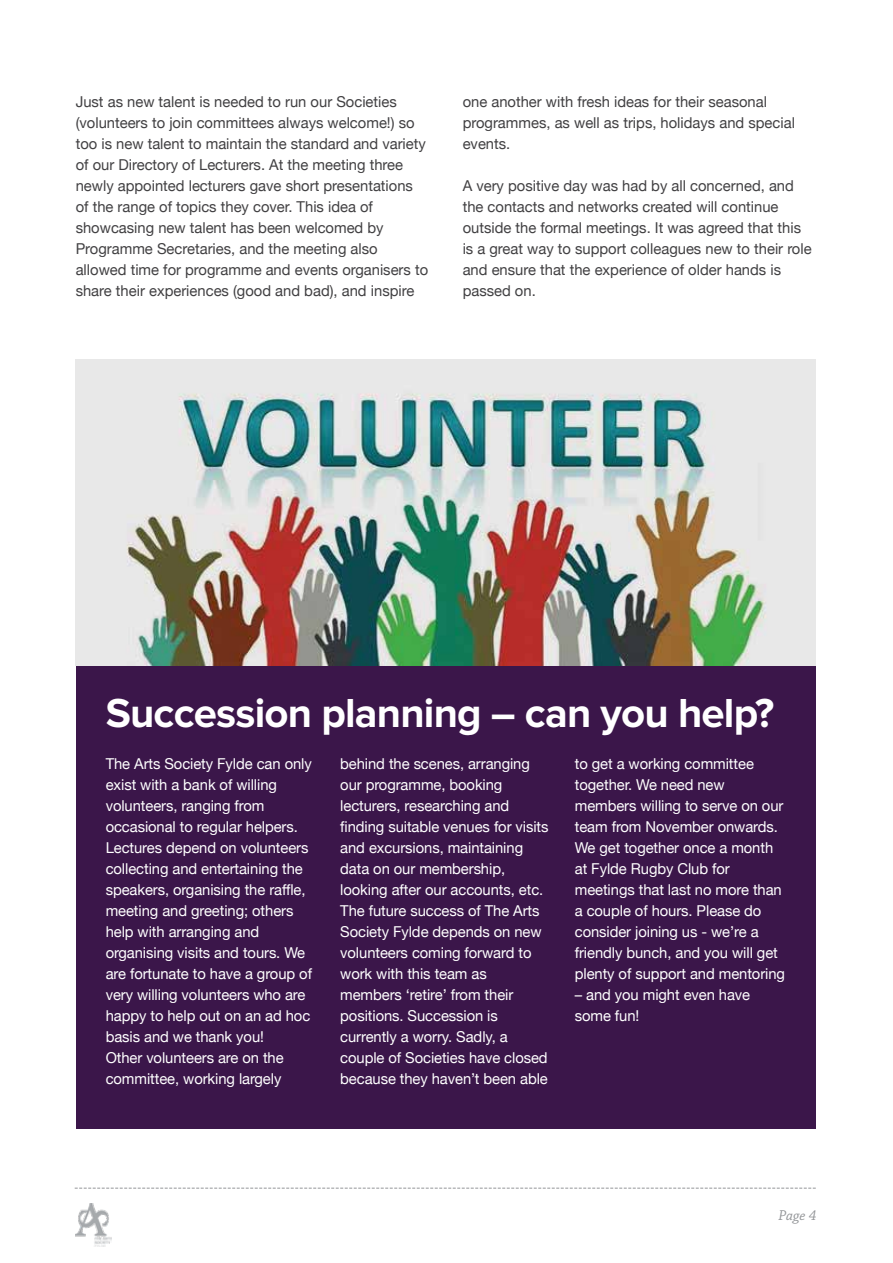
<style>
.page{position:relative;width:893px;height:1263px;background:#fff}
.page>*{position:absolute;margin:0;border:0;box-sizing:border-box;transform-origin:0 0}
.t1{font:700 42px "Proxima Nova";letter-spacing:-.02em;color:#fff}
.t2{font:15px/21px "Helvetica Neue";letter-spacing:-.005em;color:#fff}
.t3{font:15px/21px "Helvetica Neue";color:#414042}
.t4{font:italic 15px "Chaparral Pro";color:#939598}
</style>
<div class="page">
<div style="left:76px;top:666px;width:740px;height:463px;background:#3b164a"></div>
<img style="left:76px;top:360px;width:740px;height:306px">
<svg style="left:75px;top:1188px;width:741px;height:1px"></svg>
<img style="left:76px;top:1203px;width:36px;height:43px">
<p class="t3" style="left:76px;top:92px;width:354px">Just as new talent is needed to run our Societies (volunteers to join committees always welcome!) so too is new talent to maintain the standard and variety of our Directory of Lecturers. At the meeting three newly appointed lecturers gave short presentations of the range of topics they cover. This idea of showcasing new talent has been welcomed by Programme Secretaries, and the meeting also allowed time for programme and events organisers to share their experiences (good and bad), and inspire</p>
<p class="t3" style="left:463px;top:92px;width:334px">one another with fresh ideas for their seasonal programmes, as well as trips, holidays and special events.</p>
<p class="t3" style="left:463px;top:176px;width:350px">A very positive day was had by all concerned, and the contacts and networks created will continue outside the formal meetings. It was agreed that this is a great way to support colleagues new to their role and ensure that the experience of older hands is passed on.</p>
<h1 class="t1" style="left:106px;top:689px;width:670px">Succession planning – can you help?</h1>
<p class="t2" style="left:106px;top:754px;width:208px">The Arts Society Fylde can only exist with a bank of willing volunteers, ranging from occasional to regular helpers.<br>Lectures depend on volunteers collecting and entertaining the speakers, organising the raffle, meeting and greeting; others help with arranging and organising visits and tours. We are fortunate to have a group of very willing volunteers who are happy to help out on an ad hoc basis and we thank you!<br>Other volunteers are on the committee, working largely</p>
<p class="t2" style="left:340px;top:754px;width:210px">behind the scenes, arranging our programme, booking lecturers, researching and finding suitable venues for visits and excursions, maintaining data on our membership, looking after our accounts, etc.<br>The future success of The Arts<br>Society Fylde depends on new volunteers coming forward to work with this team as members ‘retire’ from their positions. Succession is currently a worry. Sadly, a couple of Societies have closed because they haven’t been able</p>
<p class="t2" style="left:575px;top:754px;width:212px">to get a working committee together. We need new members willing to serve on our team from November onwards.<br>We get together once a month at Fylde Rugby Club for meetings that last no more than a couple of hours. Please do consider joining us - we’re a friendly bunch, and you will get plenty of support and mentoring</p>
<p class="t2" style="left:575px;top:985px;width:177px">– and you might even have some fun!</p>
<p class="t4" style="left:778px;top:1207px;width:39px">Page 4</p>
</div>
